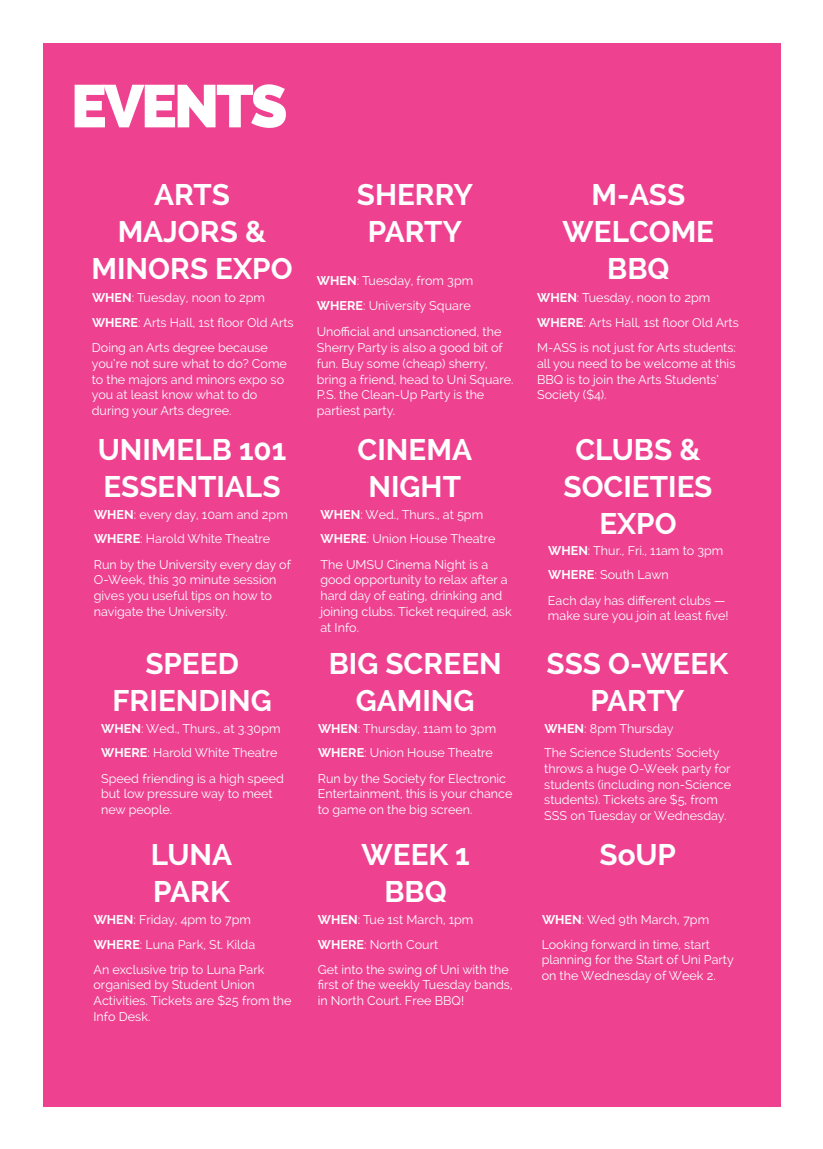
<style>
.page{position:relative;width:823px;height:1149px;background:#fff}
.page>*{position:absolute;margin:0;border:0;box-sizing:border-box;transform-origin:0 0}
.t1{font:800 60px "Raleway";letter-spacing:-.05em;color:#fefffe}
.t2{font:700 29.6px/37px "Raleway";color:#fefffe;text-align:center}
.t3{font:12.6px/15.7px "Raleway";color:#fefffe}
.s1{font-weight:700}
</style>
<div class="page">
<div style="left:43px;top:43px;width:737px;height:1063px;background:#ee4291"></div>
<h1 class="t1" style="left:71px;top:71px;width:218px">EVENTS</h1>
<h2 class="t2" style="left:91px;top:176px;width:202px">ARTS<br>MAJORS &amp;<br>MINORS EXPO</h2>
<p class="t3" style="left:92px;top:286px;width:203px;line-height:24.8px"><span class="s1">WHEN</span>: Tuesday, noon to 2pm<br><span class="s1">WHERE</span>: Arts Hall, 1st floor Old Arts<br>Doing an Arts degree because</p>
<p class="t3" style="left:92px;top:356px;width:196px">you’re not sure what to do? Come to the majors and minors expo so you at least know what to do during your Arts degree.</p>
<h2 class="t2" style="left:98px;top:431px;width:190px;text-align:left">UNIMELB 101<br>ESSENTIALS</h2>
<p class="t3" style="left:94px;top:503px;width:199px;line-height:24.8px"><span class="s1">WHEN</span>: every day, 10am and 2pm<br><span class="s1">WHERE</span>: Harold White Theatre<br>Run by the University every day of</p>
<p class="t3" style="left:94px;top:572px;width:184px">O-Week, this 30 minute session gives you useful tips on how to navigate the University.</p>
<h2 class="t2" style="left:113px;top:645px;width:160px">SPEED<br>FRIENDING</h2>
<p class="t3" style="left:101px;top:716px;width:184px;line-height:24.8px"><span class="s1">WHEN</span>: Wed., Thurs., at 3.30pm<br><span class="s1">WHERE</span>: Harold White Theatre<br>Speed friending is a high speed</p>
<p class="t3" style="left:101px;top:786px;width:173px">but low pressure way to meet new people.</p>
<h2 class="t2" style="left:151px;top:836px;width:83px;text-align:left">LUNA<br>PARK</h2>
<p class="t3" style="left:93px;top:907px;width:172px;line-height:24.8px"><span class="s1">WHEN</span>: Friday, 4pm to 7pm<br><span class="s1">WHERE</span>: Luna Park, St. Kilda<br>An exclusive trip to Luna Park</p>
<p class="t3" style="left:93px;top:977px;width:199px">organised by Student Union<br>Activities. Tickets are $25 from the<br>Info Desk.</p>
<h2 class="t2" style="left:356px;top:176px;width:117px">SHERRY<br>PARTY</h2>
<p class="t3" style="left:317px;top:269px;width:158px;line-height:24.4px"><span class="s1">WHEN</span>: Tuesday, from 3pm<br><span class="s1">WHERE</span>: University Square</p>
<p class="t3" style="left:316px;top:325px;width:198px">Unofficial and unsanctioned, the<br>Sherry Party is also a good bit of fun. Buy some (cheap) sherry, bring a friend, head to Uni Square.<br>P.S. the Clean-Up Party is the partiest party.</p>
<h2 class="t2" style="left:357px;top:431px;width:116px">CINEMA<br>NIGHT</h2>
<p class="t3" style="left:320px;top:503px;width:176px;line-height:24.8px"><span class="s1">WHEN</span>: Wed., Thurs., at 5pm<br><span class="s1">WHERE</span>: Union House Theatre<br>The UMSU Cinema Night is a</p>
<p class="t3" style="left:320px;top:572px;width:193px">good opportunity to relax after a hard day of eating, drinking and joining clubs. Ticket required, ask at Info.</p>
<h2 class="t2" style="left:328px;top:645px;width:174px">BIG SCREEN<br>GAMING</h2>
<p class="t3" style="left:317px;top:716px;width:190px;line-height:24.8px"><span class="s1">WHEN</span>: Thursday, 11am to 3pm<br><span class="s1">WHERE</span>: Union House Theatre<br>Run by the Society for Electronic</p>
<p class="t3" style="left:317px;top:786px;width:196px">Entertainment, this is your chance to game on the big screen.</p>
<h2 class="t2" style="left:361px;top:836px;width:109px">WEEK 1<br>BBQ</h2>
<p class="t3" style="left:318px;top:912px;width:157px"><span class="s1">WHEN</span>: Tue 1st March, 1pm</p>
<p class="t3" style="left:317px;top:961px;width:196px">Get into the swing of Uni with the first of the weekly Tuesday bands, in North Court. Free BBQ!</p>
<p class="t3" style="left:318px;top:936px;width:122px"><span class="s1">WHERE</span>: North Court</p>
<h2 class="t2" style="left:562px;top:176px;width:153px">M-ASS<br>WELCOME<br>BBQ</h2>
<p class="t3" style="left:536px;top:286px;width:203px;line-height:24.8px"><span class="s1">WHEN</span>: Tuesday, noon to 2pm<br><span class="s1">WHERE</span>: Arts Hall, 1st floor Old Arts<br>M-ASS is not just for Arts students:</p>
<p class="t3" style="left:536px;top:356px;width:200px">all you need to be welcome at this<br>BBQ is to join the Arts Students’<br>Society ($4).</p>
<h2 class="t2" style="left:563px;top:431px;width:150px">CLUBS &amp;<br>SOCIETIES<br>EXPO</h2>
<p class="t3" style="left:547px;top:538px;width:179px;line-height:24.8px"><span class="s1">WHEN</span>: Thur., Fri., 11am to 3pm<br><span class="s1">WHERE</span>: South Lawn<br>Each day has different clubs —</p>
<p class="t3" style="left:547px;top:608px;width:182px">make sure you join at least five!</p>
<h2 class="t2" style="left:546px;top:645px;width:183px">SSS O-WEEK<br>PARTY</h2>
<p class="t3" style="left:544px;top:716px;width:177px;line-height:24.4px"><span class="s1">WHEN</span>: 8pm Thursday<br>The Science Students’ Society</p>
<p class="t3" style="left:544px;top:761px;width:188px">throws a huge O-Week party for students (including non-Science students). Tickets are $5, from<br>SSS on Tuesday or Wednesday.</p>
<h2 class="t2" style="left:599px;top:836px;width:78px">SoUP</h2>
<p class="t3" style="left:541px;top:907px;width:170px;line-height:24.5px"><span class="s1">WHEN</span>: Wed 9th March, 7pm<br>Looking forward in time, start</p>
<p class="t3" style="left:541px;top:952px;width:194px">planning for the Start of Uni Party on the Wednesday of Week 2.</p>
</div>
